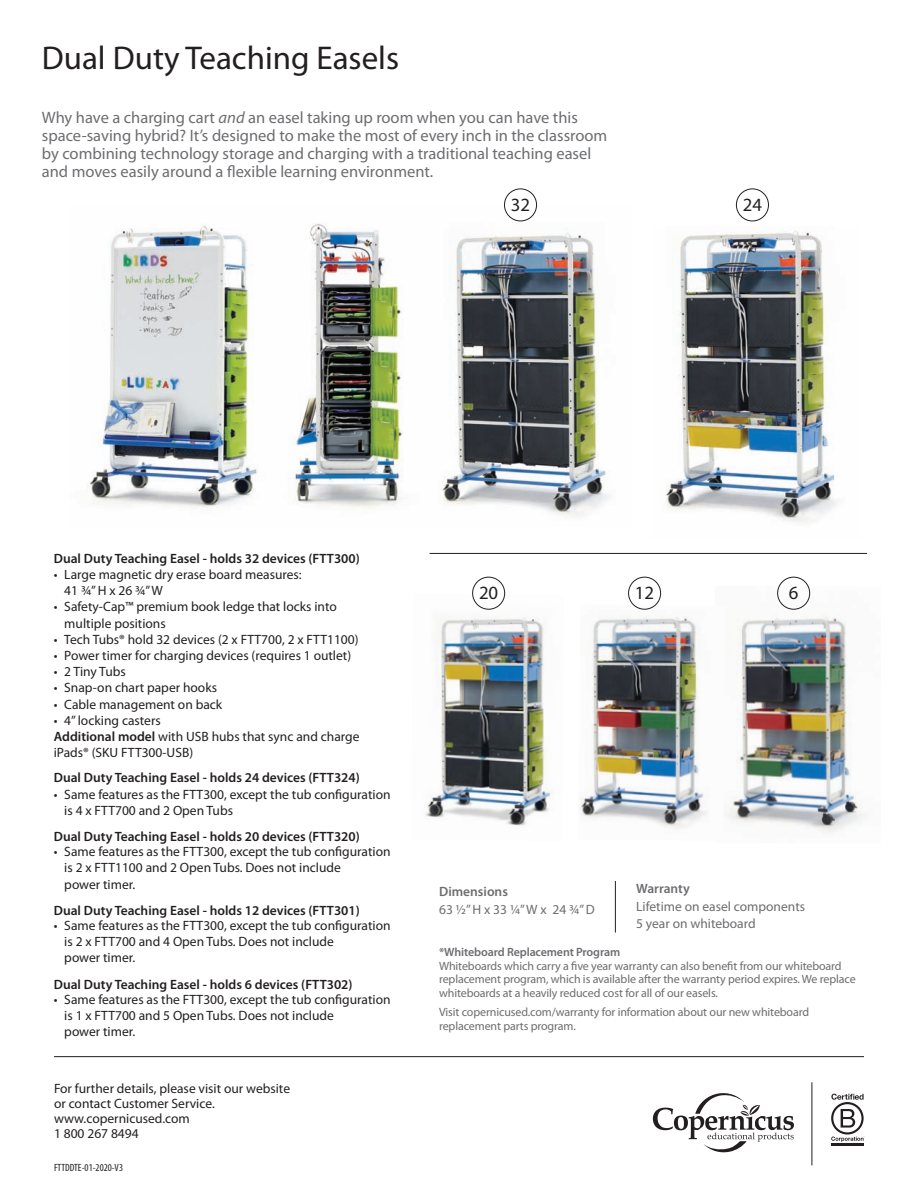
<style>
.page{position:relative;width:918px;height:1188px;background:#fff}
.page>*{position:absolute;margin:0;border:0;box-sizing:border-box;transform-origin:0 0}
.t1{font:33px "Myriad Pro";color:#231f20}
.t2{font:18.75px "Myriad Pro";color:#231f20}
.t3{font:16.5px "Myriad Pro";color:#6c6d70}
.t4{font:13.5px "Myriad Pro";color:#231f20}
.t5{font:600 13.5px "Myriad Pro";color:#231f20}
.t6{font:13.5px "Myriad Pro";color:#6c6d70}
.t7{font:600 13.5px "Myriad Pro";color:#6c6d70}
.t8{font:12px "Myriad Pro";letter-spacing:-.01em;color:#6c6d70}
.t9{font:600 12px "Myriad Pro";letter-spacing:-.01em;color:#6c6d70}
.t10{font:condensed 10.5px "Myriad Pro";color:#231f20}
.s1{font-style:italic}
.s2{font-weight:600}
</style>
<div class="page">
<hr style="left:54px;top:1056px;width:810px;height:1px;background:#231f20">
<svg style="left:653px;top:1093px;width:141px;height:59px"></svg>
<hr style="left:812px;top:1082px;width:1px;height:83px;background:#231f20">
<hr style="left:831px;top:1143px;width:33px;height:2px;background:#231f20">
<svg style="left:831px;top:1094px;width:34px;height:48px"></svg>
<hr style="left:615px;top:881px;width:1px;height:52px;background:#231f20">
<img style="left:87px;top:209px;width:523px;height:308px">
<img style="left:666px;top:230px;width:174px;height:292px">
<img style="left:726px;top:586px;width:142px;height:246px">
<img style="left:580px;top:604px;width:146px;height:225px">
<img style="left:425px;top:593px;width:127px;height:233px">
<hr style="left:430px;top:553px;width:437px;height:1px;background:#231f20">
<div style="left:736px;top:189px;width:33px;height:32px;border:1px solid #231f20;border-radius:50%"></div>
<div style="left:504px;top:189px;width:33px;height:32px;background:#fff;border-radius:50%"></div>
<div style="left:504px;top:189px;width:33px;height:32px;border:1px solid #231f20;border-radius:50%"></div>
<div style="left:628px;top:577px;width:33px;height:32px;border:1px solid #231f20;border-radius:50%"></div>
<div style="left:472px;top:577px;width:33px;height:32px;border:1px solid #231f20;border-radius:50%"></div>
<div style="left:777px;top:577px;width:33px;height:32px;border:1px solid #231f20;border-radius:50%"></div>
<p class="t1" style="left:42px;top:37px;width:359px">Dual Duty Teaching Easels</p>
<p class="t3" style="left:42px;top:107px;width:538px">Why have a charging cart <span class="s1">and</span> an easel taking up room when you can have this</p>
<p class="t3" style="left:42px;top:125px;width:567px">space-saving hybrid? It’s designed to make the most of every inch in the classroom</p>
<p class="t3" style="left:42px;top:143px;width:551px">by combining technology storage and charging with a traditional teaching easel</p>
<p class="t3" style="left:42px;top:161px;width:393px">and moves easily around a flexible learning environment.</p>
<p class="t2" style="left:511px;top:193px;width:21px">32</p>
<p class="t2" style="left:743px;top:193px;width:21px">24</p>
<p class="t5" style="left:54px;top:550px;width:307px">Dual Duty Teaching Easel - holds 32 devices (FTT300)</p>
<p class="t4" style="left:54px;top:566px;width:249px">• Large magnetic dry erase board measures:</p>
<p class="t4" style="left:64px;top:582px;width:100px">41 3/4” H x 26 3/4” W</p>
<p class="t4" style="left:54px;top:598px;width:285px">• Safety-Cap™ premium book ledge that locks into</p>
<p class="t4" style="left:64px;top:615px;width:103px">multiple positions</p>
<p class="t4" style="left:54px;top:631px;width:306px">• Tech Tubs® hold 32 devices (2 x FTT700, 2 x FTT1100)</p>
<p class="t4" style="left:54px;top:647px;width:299px">• Power timer for charging devices (requires 1 outlet)</p>
<p class="t4" style="left:54px;top:663px;width:73px">• 2 Tiny Tubs</p>
<p class="t4" style="left:54px;top:679px;width:165px">• Snap-on chart paper hooks</p>
<p class="t4" style="left:54px;top:696px;width:170px">• Cable management on back</p>
<p class="t4" style="left:54px;top:712px;width:108px">• 4” locking casters</p>
<p class="t4" style="left:54px;top:728px;width:307px"><span class="s2">Additional model</span> with USB hubs that sync and charge</p>
<p class="t4" style="left:54px;top:744px;width:141px">iPads® (SKU FTT300-USB)</p>
<p class="t5" style="left:54px;top:769px;width:307px">Dual Duty Teaching Easel - holds 24 devices (FTT324)</p>
<p class="t4" style="left:54px;top:786px;width:338px">• Same features as the FTT300, except the tub configuration</p>
<p class="t4" style="left:64px;top:802px;width:170px">is 4 x FTT700 and 2 Open Tubs</p>
<p class="t5" style="left:54px;top:828px;width:307px">Dual Duty Teaching Easel - holds 20 devices (FTT320)</p>
<p class="t4" style="left:54px;top:843px;width:338px">• Same features as the FTT300, except the tub configuration</p>
<p class="t4" style="left:64px;top:859px;width:278px">is 2 x FTT1100 and 2 Open Tubs. Does not include</p>
<p class="t4" style="left:64px;top:876px;width:72px">power timer.</p>
<p class="t5" style="left:54px;top:902px;width:307px">Dual Duty Teaching Easel - holds 12 devices (FTT301)</p>
<p class="t4" style="left:54px;top:917px;width:338px">• Same features as the FTT300, except the tub configuration</p>
<p class="t4" style="left:64px;top:933px;width:271px">is 2 x FTT700 and 4 Open Tubs. Does not include</p>
<p class="t4" style="left:64px;top:949px;width:72px">power timer.</p>
<p class="t5" style="left:54px;top:976px;width:300px">Dual Duty Teaching Easel - holds 6 devices (FTT302)</p>
<p class="t4" style="left:54px;top:991px;width:338px">• Same features as the FTT300, except the tub configuration</p>
<p class="t4" style="left:64px;top:1007px;width:271px">is 1 x FTT700 and 5 Open Tubs. Does not include</p>
<p class="t4" style="left:64px;top:1023px;width:72px">power timer.</p>
<p class="t4" style="left:54px;top:1081px;width:238px">For further details, please visit our website</p>
<p class="t4" style="left:54px;top:1096px;width:162px">or contact Customer Service.</p>
<p class="t4" style="left:54px;top:1111px;width:137px">www.copernicused.com</p>
<p class="t4" style="left:54px;top:1126px;width:86px">1 800 267 8494</p>
<p class="t10" style="left:54px;top:1161px;width:71px">FTTDDTE-01-2020-V3</p>
<p class="t2" style="left:479px;top:581px;width:21px">20</p>
<p class="t2" style="left:635px;top:581px;width:21px">12</p>
<p class="t2" style="left:789px;top:581px;width:11px">6</p>
<p class="t7" style="left:439px;top:883px;width:70px">Dimensions</p>
<p class="t6" style="left:439px;top:901px;width:157px">63 1/2” H x 33 1/4” W x 24 3/4” D</p>
<p class="t7" style="left:636px;top:879px;width:55px">Warranty</p>
<p class="t6" style="left:636px;top:898px;width:171px">Lifetime on easel components</p>
<p class="t6" style="left:636px;top:916px;width:121px">5 year on whiteboard</p>
<p class="t9" style="left:439px;top:945px;width:183px">*Whiteboard Replacement Program</p>
<p class="t8" style="left:439px;top:959px;width:404px">Whiteboards which carry a five year warranty can also benefit from our whiteboard</p>
<p class="t8" style="left:439px;top:972px;width:418px">replacement program, which is available after the warranty period expires. We replace</p>
<p class="t8" style="left:439px;top:986px;width:280px">whiteboards at a heavily reduced cost for all of our easels.</p>
<p class="t8" style="left:439px;top:1005px;width:372px">Visit copernicused.com/warranty for information about our new whiteboard</p>
<p class="t8" style="left:439px;top:1019px;width:138px">replacement parts program.</p>
</div>
